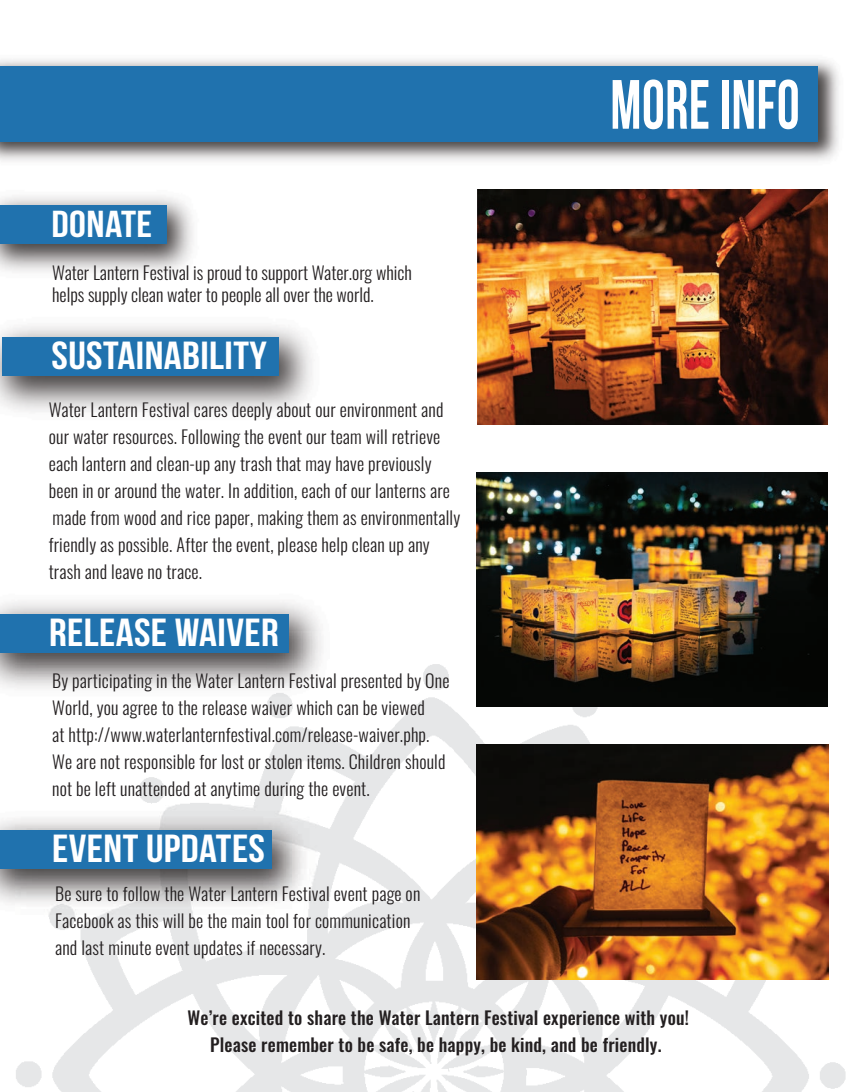
<style>
.page{position:relative;width:862px;height:1092px;background:#fff}
.page>*{position:absolute;margin:0;border:0;box-sizing:border-box;transform-origin:0 0}
.t1{font:700 69.45px "Bebas Neue";letter-spacing:.01em;color:#fff;scale:.83 1}
.t2{font:700 39.15px "Bebas Neue";letter-spacing:.01em;color:#fff;scale:1.12 1}
.t3{font:700 37.5px "Bebas Neue";letter-spacing:.01em;color:#fff;scale:1.13 1}
.t4{font:300 18px/27px "Oswald";letter-spacing:.01em;color:#231f20}
.t5{font:500 18px/27px "Oswald";letter-spacing:.01em;color:#231f20;text-align:center}
</style>
<div class="page">
<img style="left:16px;top:631px;width:830px;height:460px">
<img style="left:0;top:59px;width:839px;height:102px">
<div style="left:0;top:66px;width:818px;height:75px;background:#2072ae"></div>
<img style="left:0;top:196px;width:193px;height:76px">
<div style="left:0;top:205px;width:167px;height:39px;background:#2072ae"></div>
<img style="left:0;top:325px;width:312px;height:87px">
<div style="left:2px;top:337px;width:277px;height:39px;background:#2072ae"></div>
<img style="left:0;top:601px;width:321px;height:87px">
<img style="left:16px;top:631px;width:320px;height:71px">
<div style="left:0;top:614px;width:288px;height:38px;background:#2072ae"></div>
<img style="left:0;top:805px;width:317px;height:111px">
<div style="left:0;top:830px;width:271px;height:38px;background:#2072ae"></div>
<img style="left:476px;top:472px;width:351px;height:234px">
<img style="left:476px;top:744px;width:352px;height:234px">
<img style="left:477px;top:189px;width:351px;height:235px">
<h3 class="t3" style="left:51px;top:204px;width:91px">DONATE</h3>
<p class="t4" style="left:52px;top:260px;width:361px;line-height:21.6px">Water Lantern Festival is proud to support Water.org which helps supply clean water to people all over the world.</p>
<h2 class="t2" style="left:51px;top:334px;width:194px">SUSTAINABILITY</h2>
<p class="t4" style="left:49px;top:394px;width:413px">Water Lantern Festival cares deeply about our environment and our water resources. Following the event our team will retrieve each lantern and clean-up any trash that may have previously been in or around the water. In addition, each of our lanterns are made from wood and rice paper, making them as environmentally friendly as possible. After the event, please help clean up any trash and leave no trace.</p>
<h2 class="t2" style="left:49px;top:610px;width:207px">RELEASE WAIVER</h2>
<p class="t4" style="left:52px;top:664px;width:399px">By participating in the Water Lantern Festival presented by One World, you agree to the release waiver which can be viewed<br>at http://www.waterlanternfestival.com/release-waiver.php.<br>We are not responsible for lost or stolen items. Children should not be left unattended at anytime during the event.</p>
<h2 class="t2" style="left:52px;top:826px;width:192px">EVENT UPDATES</h2>
<p class="t4" style="left:55px;top:877px;width:367px">Be sure to follow the Water Lantern Festival event page on<br>Facebook as this will be the main tool for communication and last minute event updates if necessary.</p>
<h1 class="t1" style="left:610px;top:67px;width:229px">MORE INFO</h1>
<p class="t5" style="left:187px;top:1005px;width:503px">We’re excited to share the Water Lantern Festival experience with you!<br>Please remember to be safe, be happy, be kind, and be friendly.</p>
</div>
